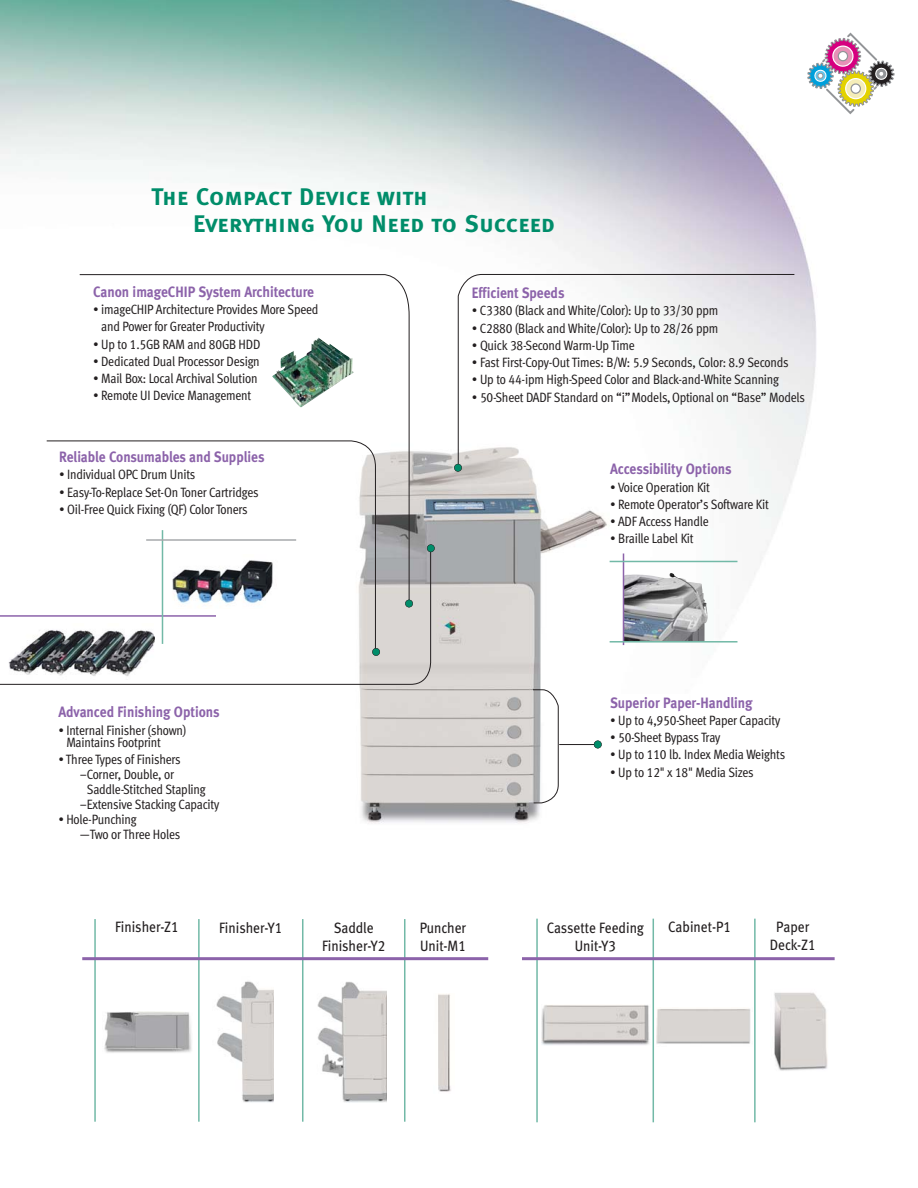
<style>
.page{position:relative;width:918px;height:1188px;background:#fff}
.page>*{position:absolute;margin:0;border:0;box-sizing:border-box;transform-origin:0 0}
.t1{font:24px/27px "Meta Bold Caps";letter-spacing:.01em;color:#008d6a}
.t2{font:15px "Meta Bold LF";color:#8c63aa;scale:.9 1}
.t3{font:15px/18px "Meta Book LF";color:#231f20;text-align:center;scale:.9 1}
.t4{font:13.5px/17.2px "Meta Cond Book LF";letter-spacing:-.015em;color:#231f20}
</style>
<div class="page">
<img style="left:0;top:0;width:835px;height:1123px">
<div style="left:177px;top:694px;width:511px;height:150px;background:#fff"></div>
<hr style="left:94px;top:919px;width:2px;height:203px;background:#72b9a7">
<hr style="left:198px;top:919px;width:2px;height:203px;background:#72b9a7">
<hr style="left:302px;top:919px;width:1px;height:203px;background:#72b9a7">
<hr style="left:404px;top:919px;width:1px;height:203px;background:#72b9a7">
<hr style="left:82px;top:957px;width:406px;height:3px;background:#8c63aa">
<hr style="left:536px;top:919px;width:2px;height:203px;background:#72b9a7">
<hr style="left:653px;top:919px;width:1px;height:203px;background:#72b9a7">
<hr style="left:754px;top:919px;width:2px;height:203px;background:#72b9a7">
<hr style="left:522px;top:957px;width:313px;height:3px;background:#8c63aa">
<div style="left:306px;top:397px;width:303px;height:447px;background:#fff"></div>
<img style="left:359px;top:410px;width:248px;height:414px">
<svg style="left:79px;top:274px;width:330px;height:274px"></svg>
<svg style="left:46px;top:441px;width:330px;height:107px"></svg>
<svg style="left:458px;top:274px;width:337px;height:192px"></svg>
<div style="left:454px;top:464px;width:8px;height:7px;background:#008d6a;border-radius:50%"></div>
<div style="left:454px;top:464px;width:8px;height:8px;border:1px solid #231f20;border-radius:50%"></div>
<svg style="left:0;top:548px;width:431px;height:137px"></svg>
<div style="left:427px;top:545px;width:8px;height:7px;background:#008d6a;border-radius:50%"></div>
<div style="left:427px;top:544px;width:8px;height:8px;border:1px solid #231f20;border-radius:50%"></div>
<img style="left:163px;top:555px;width:120px;height:53px">
<img style="left:312px;top:977px;width:74px;height:131px">
<img style="left:213px;top:976px;width:60px;height:134px">
<img style="left:433px;top:994px;width:21px;height:99px">
<img style="left:770px;top:979px;width:59px;height:97px">
<img style="left:542px;top:1004px;width:108px;height:41px">
<img style="left:656px;top:1007px;width:96px;height:40px">
<hr style="left:0;top:615px;width:216px;height:2px;background:#8c63aa">
<hr style="left:162px;top:530px;width:1px;height:114px;background:#72b9a7">
<img style="left:624px;top:573px;width:84px;height:68px">
<hr style="left:623px;top:554px;width:1px;height:91px;background:#8c63aa">
<hr style="left:610px;top:641px;width:127px;height:2px;background:#72b9a7">
<div style="left:38px;top:622px;width:85px;height:33px;background:#fff"></div>
<img style="left:3px;top:624px;width:151px;height:55px">
<hr style="left:610px;top:561px;width:127px;height:1px;background:#72b9a7">
<svg style="left:533px;top:689px;width:26px;height:114px"></svg>
<hr style="left:559px;top:744px;width:39px;height:1px;background:#231f20">
<div style="left:594px;top:741px;width:8px;height:7px;background:#008d6a;border-radius:50%"></div>
<div style="left:594px;top:740px;width:8px;height:8px;border:1px solid #231f20;border-radius:50%"></div>
<hr style="left:146px;top:539px;width:150px;height:2px;background:#a7a9ac">
<svg style="left:807px;top:31px;width:88px;height:85px"></svg>
<img style="left:103px;top:1011px;width:89px;height:43px">
<h1 class="t1" style="left:193px;top:183px;width:364px;text-indent:-42px">The Compact Device with<br>Everything You Need to Succeed</h1>
<p class="t2" style="left:93px;top:286px;width:247px">Canon imageCHIP System Architecture</p>
<p class="t4" style="left:101px;top:302px;width:219px;text-indent:-8px">• imageCHIP Architecture Provides More Speed and Power for Greater Productivity</p>
<p class="t4" style="left:93px;top:337px;width:169px">• Up to 1.5GB RAM and 80GB HDD</p>
<p class="t4" style="left:93px;top:354px;width:168px">• Dedicated Dual Processor Design</p>
<p class="t4" style="left:93px;top:371px;width:166px">• Mail Box: Local Archival Solution</p>
<p class="t4" style="left:93px;top:388px;width:160px">• Remote UI Device Management</p>
<p class="t2" style="left:59px;top:452px;width:230px">Reliable Consumables and Supplies</p>
<p class="t4" style="left:59px;top:467px;width:138px">• Individual OPC Drum Units</p>
<p class="t4" style="left:59px;top:485px;width:201px">• Easy-To-Replace Set-On Toner Cartridges</p>
<p class="t4" style="left:59px;top:502px;width:190px">• Oil-Free Quick Fixing (QF) Color Toners</p>
<p class="t2" style="left:58px;top:707px;width:181px">Advanced Finishing Options</p>
<p class="t4" style="left:66px;top:725px;width:121px;line-height:12.8px;text-indent:-8px">• Internal Finisher (shown)<br>Maintains Footprint</p>
<p class="t4" style="left:58px;top:752px;width:124px">• Three Types of Finishers</p>
<p class="t4" style="left:80px;top:767px;width:96px">–Corner, Double, or</p>
<p class="t4" style="left:87px;top:782px;width:120px">Saddle-Stitched Stapling</p>
<p class="t4" style="left:80px;top:797px;width:141px">–Extensive Stacking Capacity</p>
<p class="t4" style="left:80px;top:813px;width:102px;line-height:15px;text-indent:-22px">• Hole-Punching<br>—Two or Three Holes</p>
<p class="t2" style="left:472px;top:288px;width:105px">Efficient Speeds</p>
<p class="t4" style="left:472px;top:303px;width:248px">• C3380 (Black and White/Color): Up to 33/30 ppm</p>
<p class="t4" style="left:472px;top:321px;width:248px">• C2880 (Black and White/Color): Up to 28/26 ppm</p>
<p class="t4" style="left:472px;top:338px;width:165px">• Quick 38-Second Warm-Up Time</p>
<p class="t4" style="left:472px;top:355px;width:318px">• Fast First-Copy-Out Times: B/W: 5.9 Seconds, Color: 8.9 Seconds</p>
<p class="t4" style="left:472px;top:372px;width:309px">• Up to 44-ipm High-Speed Color and Black-and-White Scanning</p>
<p class="t4" style="left:472px;top:390px;width:335px">• 50-Sheet DADF Standard on “i”Models,Optional on “Base” Models</p>
<p class="t2" style="left:610px;top:464px;width:137px">Accessibility Options</p>
<p class="t4" style="left:610px;top:480px;width:101px">• Voice Operation Kit</p>
<p class="t4" style="left:610px;top:497px;width:160px">• Remote Operator’s Software Kit</p>
<p class="t4" style="left:610px;top:514px;width:100px">• ADF Access Handle</p>
<p class="t4" style="left:610px;top:532px;width:85px">• Braille Label Kit</p>
<p class="t2" style="left:610px;top:697px;width:160px">Superior Paper-Handling</p>
<p class="t4" style="left:610px;top:713px;width:172px">• Up to 4,950-Sheet Paper Capacity</p>
<p class="t4" style="left:610px;top:730px;width:112px">• 50-Sheet Bypass Tray</p>
<p class="t4" style="left:610px;top:748px;width:177px">• Up to 110 lb. Index Media Weights</p>
<p class="t4" style="left:610px;top:765px;width:145px">• Up to 12" x 18" Media Sizes</p>
<p class="t3" style="left:115px;top:920px;width:72px">Finisher-Z1</p>
<p class="t3" style="left:219px;top:920px;width:72px">Finisher-Y1</p>
<p class="t3" style="left:322px;top:920px;width:72px">Saddle<br>Finisher-Y2</p>
<p class="t3" style="left:420px;top:920px;width:53px;text-align:left">Puncher<br>Unit-M1</p>
<p class="t3" style="left:547px;top:920px;width:110px">Cassette Feeding<br>Unit-Y3</p>
<p class="t3" style="left:668px;top:920px;width:71px">Cabinet-P1</p>
<p class="t3" style="left:770px;top:920px;width:52px">Paper<br>Deck-Z1</p>
</div>
